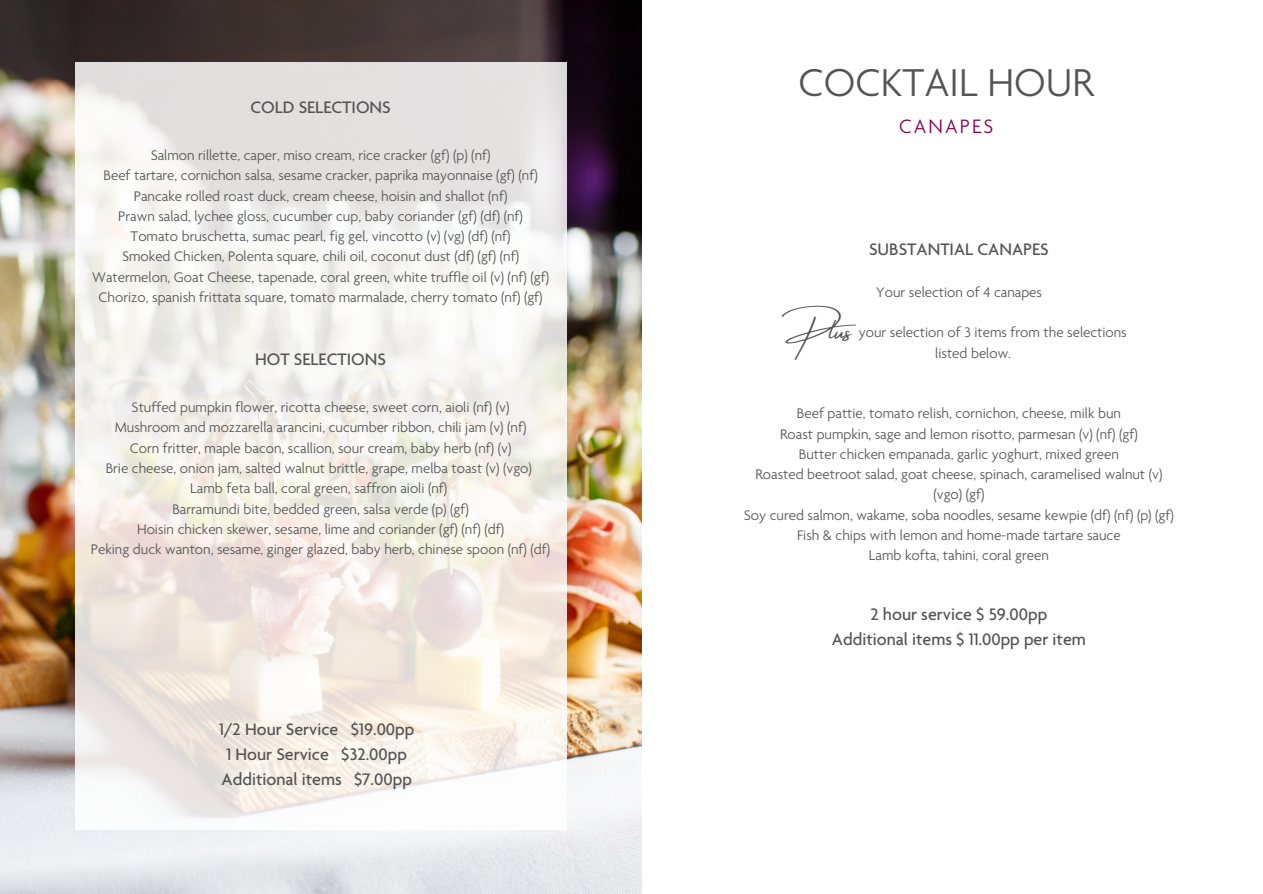
<style>
.page{position:relative;width:1263px;height:894px;background:#fff}
.page>*{position:absolute;margin:0;border:0;box-sizing:border-box;transform-origin:0 0}
.t1{font:300 42px "Agenda";color:#545454}
.t2{font:26.4px "Amsterdam Four";color:#545454}
.t3{font:300 21px "Agenda";letter-spacing:.1em;color:#830051}
.t4{font:500 18px/24.8px "Agenda";color:#545454}
.t5{font:300 15px/20.2px "Agenda";color:#545454;text-align:center}
</style>
<div class="page">
<img style="left:0;top:0;width:641px;height:893px">
<svg style="left:75px;top:62px;width:491px;height:768px"></svg>
<h4 class="t4" style="left:250px;top:96px;width:142px">COLD SELECTIONS</h4>
<p class="t5" style="left:151px;top:147px;width:341px">Salmon rillette, caper, miso cream, rice cracker (gf) (p) (nf)</p>
<p class="t5" style="left:103px;top:167px;width:436px">Beef tartare, cornichon salsa, sesame cracker, paprika mayonnaise (gf) (nf)</p>
<p class="t5" style="left:134px;top:187px;width:375px">Pancake rolled roast duck, cream cheese, hoisin and shallot (nf)</p>
<p class="t5" style="left:118px;top:207px;width:406px">Prawn salad, lychee gloss, cucumber cup, baby coriander (gf) (df) (nf)</p>
<p class="t5" style="left:131px;top:228px;width:382px">Tomato bruschetta, sumac pearl, fig gel, vincotto (v) (vg) (df) (nf)</p>
<p class="t5" style="left:122px;top:248px;width:398px">Smoked Chicken, Polenta square, chili oil, coconut dust (df) (gf) (nf)</p>
<p class="t5" style="left:92px;top:268px;width:458px">Watermelon, Goat Cheese, tapenade, coral green, white truffle oil (v) (nf) (gf)</p>
<p class="t5" style="left:99px;top:288px;width:446px">Chorizo, spanish frittata square, tomato marmalade, cherry tomato (nf) (gf)</p>
<h4 class="t4" style="left:255px;top:348px;width:132px">HOT SELECTIONS</h4>
<p class="t5" style="left:132px;top:399px;width:379px">Stuffed pumpkin flower, ricotta cheese, sweet corn, aioli (nf) (v)</p>
<p class="t5" style="left:115px;top:419px;width:413px">Mushroom and mozzarella arancini, cucumber ribbon, chili jam (v) (nf)</p>
<p class="t5" style="left:130px;top:439px;width:383px">Corn fritter, maple bacon, scallion, sour cream, baby herb (nf) (v)</p>
<p class="t5" style="left:106px;top:459px;width:428px">Brie cheese, onion jam, salted walnut brittle, grape, melba toast (v) (vgo)</p>
<p class="t5" style="left:190px;top:480px;width:258px">Lamb feta ball, coral green, saffron aioli (nf)</p>
<p class="t5" style="left:172px;top:500px;width:298px">Barramundi bite, bedded green, salsa verde (p) (gf)</p>
<p class="t5" style="left:137px;top:520px;width:368px">Hoisin chicken skewer, sesame, lime and coriander (gf) (nf) (df)</p>
<p class="t5" style="left:91px;top:540px;width:461px">Peking duck wanton, sesame, ginger glazed, baby herb, chinese spoon (nf) (df)</p>
<h5 class="t4" style="left:219px;top:719px;width:197px">1/2 Hour Service $19.00pp<br>1 Hour Service $32.00pp<br>Additional items $7.00pp</h5>
<h1 class="t1" style="left:798px;top:66px;width:297px">COCKTAIL HOUR</h1>
<p class="t3" style="left:899px;top:117px;width:96px">CANAPES</p>
<p class="t4" style="left:869px;top:238px;width:181px">SUBSTANTIAL CANAPES</p>
<h3 class="t5" style="left:876px;top:283px;width:168px">Your selection of 4 canapes</h3>
<h4 class="t5" style="left:859px;top:324px;width:269px">your selection of 3 items from the selections</h4>
<p class="t5" style="left:935px;top:344px;width:77px">listed below.</p>
<h5 class="t2" style="left:793px;top:316px;width:76px">Plus</h5>
<p class="t5" style="left:797px;top:405px;width:326px">Beef pattie, tomato relish, cornichon, cheese, milk bun</p>
<p class="t5" style="left:780px;top:425px;width:359px">Roast pumpkin, sage and lemon risotto, parmesan (v) (nf) (gf)</p>
<p class="t5" style="left:799px;top:445px;width:322px">Butter chicken empanada, garlic yoghurt, mixed green</p>
<p class="t5" style="left:755px;top:465px;width:409px">Roasted beetroot salad, goat cheese, spinach, caramelised walnut (v) (vgo) (gf)</p>
<p class="t5" style="left:744px;top:506px;width:431px">Soy cured salmon, wakame, soba noodles, sesame kewpie (df) (nf) (p) (gf)</p>
<p class="t5" style="left:797px;top:526px;width:325px">Fish &amp; chips with lemon and home-made tartare sauce</p>
<p class="t5" style="left:869px;top:546px;width:182px">Lamb kofta, tahini, coral green</p>
<h2 class="t4" style="left:832px;top:603px;width:256px;text-align:center">2 hour service $ 59.00pp<br>Additional items $ 11.00pp per item</h2>
</div>
